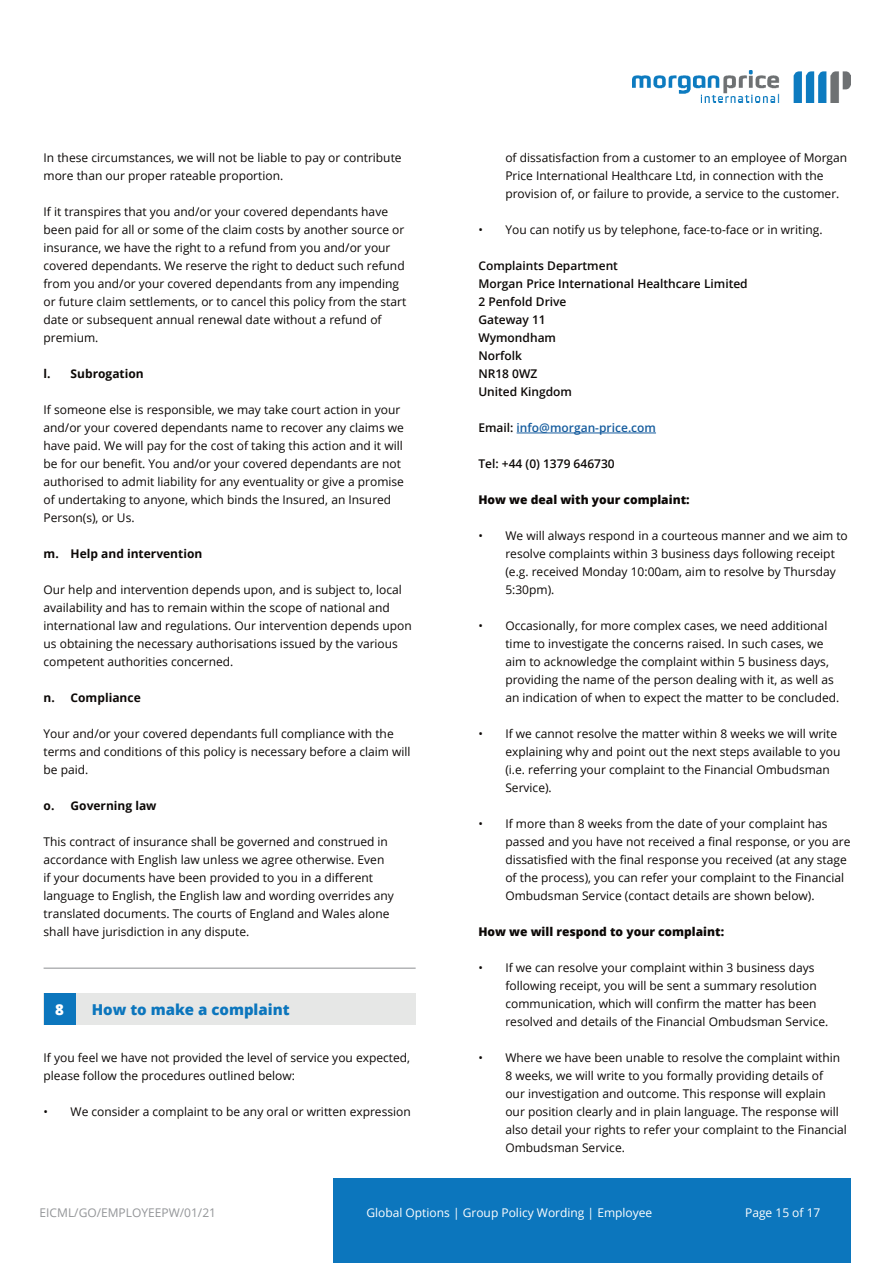
<style>
.page{position:relative;width:893px;height:1263px;background:#fff}
.page>*{position:absolute;margin:0;border:0;box-sizing:border-box;transform-origin:0 0}
.t1{font:800 15px "Open Sans";color:#0c76bd}
.t2{font:800 15px "Open Sans";color:#fff}
.Main_text_body{font:12px/18px "Open Sans";color:#0c0806}
.Main_text_body-2{font:600 12px/18px "Open Sans";color:#0c0806}
.t3{font:700 12px "Open Sans";color:#0c0806}
.Main_text_body-3{font:800 12px "Open Sans";color:#0c0806}
.t4{font:12px "Open Sans";color:#fff}
.Main_text_body-4{font:600 12px "Open Sans";color:#175d9e}
.t5{font:12px "Open Sans";color:#939598}
.s1{color:#0c0806}
</style>
<div class="page">
<div style="left:333px;top:1178px;width:517px;height:85px;background:#0c76bd"></div>
<img style="left:632px;top:70px;width:218px;height:32px">
<div style="left:44px;top:993px;width:372px;height:32px;background:#e6e7e6"></div>
<div style="left:44px;top:993px;width:32px;height:32px;background:#0c76bd"></div>
<hr style="left:44px;top:968px;width:372px;height:1px;background:#939598">
<hr style="left:517px;top:433px;width:139px;height:1px;background:#175d9e">
<p class="Main_text_body" style="left:44px;top:148px;width:360px">In these circumstances, we will not be liable to pay or contribute</p>
<p class="Main_text_body" style="left:44px;top:166px;width:241px">more than our proper rateable proportion.</p>
<p class="Main_text_body" style="left:44px;top:202px;width:364px">If it transpires that you and/or your covered dependants have been paid for all or some of the claim costs by another source or insurance, we have the right to a refund from you and/or your covered dependants. We reserve the right to deduct such refund from you and/or your covered dependants from any impending or future claim settlements, or to cancel this policy from the start date or subsequent annual renewal date without a refund of premium.</p>
<p class="t3" style="left:44px;top:365px;width:102px">l. Subrogation</p>
<p class="Main_text_body" style="left:44px;top:400px;width:362px">If someone else is responsible, we may take court action in your and/or your covered dependants name to recover any claims we have paid. We will pay for the cost of taking this action and it will be for our benefit. You and/or your covered dependants are not authorised to admit liability for any eventuality or give a promise of undertaking to anyone, which binds the Insured, an Insured Person(s), or Us.</p>
<p class="t3" style="left:44px;top:545px;width:160px">m. Help and intervention</p>
<p class="Main_text_body" style="left:44px;top:580px;width:360px">Our help and intervention depends upon, and is subject to, local</p>
<p class="Main_text_body" style="left:44px;top:598px;width:348px">availability and has to remain within the scope of national and</p>
<p class="Main_text_body" style="left:44px;top:616px;width:370px">international law and regulations. Our intervention depends upon</p>
<p class="Main_text_body" style="left:44px;top:634px;width:356px">us obtaining the necessary authorisations issued by the various</p>
<p class="Main_text_body" style="left:44px;top:652px;width:191px">competent authorities concerned.</p>
<p class="t3" style="left:44px;top:689px;width:99px">n. Compliance</p>
<p class="Main_text_body" style="left:44px;top:724px;width:369px">Your and/or your covered dependants full compliance with the terms and conditions of this policy is necessary before a claim will be paid.</p>
<p class="t3" style="left:44px;top:797px;width:114px">o. Governing law</p>
<p class="Main_text_body" style="left:44px;top:832px;width:352px">This contract of insurance shall be governed and construed in accordance with English law unless we agree otherwise. Even if your documents have been provided to you in a different language to English, the English law and wording overrides any translated documents. The courts of England and Wales alone shall have jurisdiction in any dispute.</p>
<p class="t2" style="left:55px;top:998px;width:10px">8</p>
<p class="t1" style="left:92px;top:998px;width:199px">How to make a complaint</p>
<p class="Main_text_body" style="left:44px;top:1048px;width:368px">If you feel we have not provided the level of service you expected, please follow the procedures outlined below:</p>
<p class="Main_text_body" style="left:44px;top:1102px;width:369px">• We consider a complaint to be any oral or written expression</p>
<p class="Main_text_body" style="left:505px;top:148px;width:343px">of dissatisfaction from a customer to an employee of Morgan<br>Price International Healthcare Ltd, in connection with the provision of, or failure to provide, a service to the customer.</p>
<p class="Main_text_body" style="left:478px;top:220px;width:346px">• You can notify us by telephone, face-to-face or in writing.</p>
<p class="Main_text_body-2" style="left:478px;top:256px;width:271px">Complaints Department<br>Morgan Price International Healthcare Limited<br>2 Penfold Drive<br>Gateway 11<br>Wymondham<br>Norfolk<br>NR18 0WZ<br>United Kingdom</p>
<p class="Main_text_body-4" style="left:478px;top:419px;width:179px"><span class="s1">Email:</span> info@morgan-price.com</p>
<p class="Main_text_body-2" style="left:478px;top:454px;width:138px">Tel: +44 (0) 1379 646730</p>
<p class="Main_text_body-3" style="left:478px;top:491px;width:213px">How we deal with your complaint:</p>
<p class="Main_text_body" style="left:505px;top:526px;width:344px;text-indent:-27px">• We will always respond in a courteous manner and we aim to resolve complaints within 3 business days following receipt (e.g. received Monday 10:00am, aim to resolve by Thursday 5:30pm).</p>
<p class="Main_text_body" style="left:505px;top:616px;width:335px;text-indent:-27px">• Occasionally, for more complex cases, we need additional time to investigate the concerns raised. In such cases, we aim to acknowledge the complaint within 5 business days, providing the name of the person dealing with it, as well as an indication of when to expect the matter to be concluded.</p>
<p class="Main_text_body" style="left:505px;top:724px;width:337px;text-indent:-27px">• If we cannot resolve the matter within 8 weeks we will write explaining why and point out the next steps available to you (i.e. referring your complaint to the Financial Ombudsman Service).</p>
<p class="Main_text_body" style="left:505px;top:814px;width:347px;text-indent:-27px">• If more than 8 weeks from the date of your complaint has passed and you have not received a final response, or you are dissatisfied with the final response you received (at any stage of the process), you can refer your complaint to the Financial Ombudsman Service (contact details are shown below).</p>
<p class="Main_text_body-3" style="left:478px;top:923px;width:247px">How we will respond to your complaint:</p>
<p class="Main_text_body" style="left:505px;top:958px;width:324px;text-indent:-27px">• If we can resolve your complaint within 3 business days following receipt, you will be sent a summary resolution communication, which will confirm the matter has been resolved and details of the Financial Ombudsman Service.</p>
<p class="Main_text_body" style="left:505px;top:1048px;width:343px;text-indent:-27px">• Where we have been unable to resolve the complaint within 8 weeks, we will write to you formally providing details of<br>our investigation and outcome. This response will explain our position clearly and in plain language. The response will also detail your rights to refer your complaint to the Financial Ombudsman Service.</p>
<p class="t5" style="left:40px;top:1204px;width:178px">EICML/GO/EMPLOYEEPW/01/21</p>
<p class="t4" style="left:366px;top:1204px;width:287px">Global Options | Group Policy Wording | Employee</p>
<p class="t4" style="left:745px;top:1204px;width:77px">Page 15 of 17</p>
</div>
